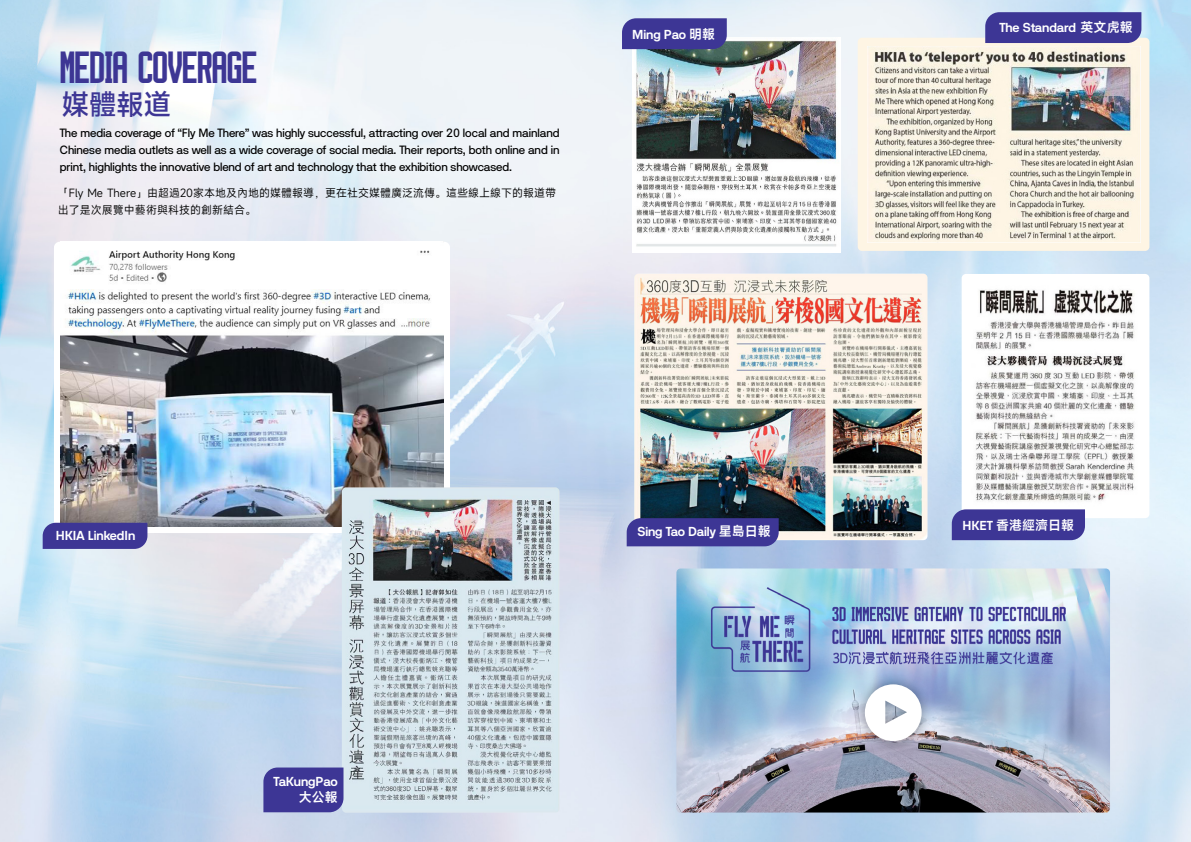
<style>
.page{position:relative;width:1191px;height:842px;background:#fff}
.page>*{position:absolute;margin:0;border:0;box-sizing:border-box;transform-origin:0 0}
.t1{font:36px "Thernaly";letter-spacing:-.025em;color:#3d3694}
.t2{font:500 28px "Mi Sans";color:#3d3695}
.t3{font:600 13px "Magnetik";color:#fff}
.t4{font:600 13px "Mi Sans";color:#fff}
.t5{font:12px/17px "Magnetik";color:#000;text-align:justify}
.t6{font:11px/17px "Mi Sans";color:#000}
.s1{font-family:"Mi Sans"}
.s2{font-family:"Magnetik"}
</style>
<div class="page">
<img style="left:0;top:0;width:1191px;height:842px">
<div style="left:857px;top:38px;width:292px;height:213px;background:#fef5e4;border-radius:4px"></div>
<img style="left:867px;top:46px;width:268px;height:196px">
<img style="left:632px;top:38px;width:208px;height:214px">
<div style="left:54px;top:242px;width:396px;height:291px;background:#fff;border-radius:6px"></div>
<img style="left:61px;top:250px;width:382px;height:277px">
<img style="left:342px;top:487px;width:217px;height:326px">
<div style="left:43px;top:523px;width:104px;height:26px;background:#3d3695"></div>
<div style="left:263px;top:767px;width:80px;height:45px;background:#3d3695"></div>
<div style="left:985px;top:12px;width:156px;height:31px;background:#3d3695"></div>
<div style="left:622px;top:18px;width:105px;height:31px;background:#3d3695"></div>
<img style="left:634px;top:274px;width:293px;height:266px">
<div style="left:626px;top:518px;width:152px;height:28px;background:#3d3695"></div>
<img style="left:961px;top:274px;width:188px;height:244px">
<div style="left:951px;top:509px;width:134px;height:31px;background:#3d3695"></div>
<img style="left:676px;top:568px;width:434px;height:244px">
<div style="left:852px;top:672px;width:82px;height:81px;background:#000;opacity:.4"></div>
<svg style="left:865px;top:684px;width:56px;height:57px"></svg>
<h1 class="t1" style="left:61px;top:49px;width:199px">MEDIA COVERAGE</h1>
<h2 class="t2" style="left:61px;top:86px;width:111px">媒體報道</h2>
<p class="t5" style="left:60px;top:125px;width:501px">The media coverage of “Fly Me There” was highly successful, attracting over 20 local and mainland Chinese media outlets as well as a wide coverage of social media. Their reports, both online and in print, highlights the innovative blend of art and technology that the exhibition showcased.</p>
<p class="t6" style="left:58px;top:184px;width:500px">「Fly Me There」由超過20家本地及內地的媒體報導，更在社交媒體廣泛流傳。這些線上線下的報道帶出了是次展覽中藝術與科技的創新結合。</p>
<p class="t3" style="left:632px;top:26px;width:84px">Ming Pao <span class="s1">明報</span></p>
<p class="t3" style="left:56px;top:527px;width:81px">HKIA LinkedIn</p>
<p class="t3" style="left:274px;top:773px;width:66px">TaKungPao</p>
<p class="t4" style="left:299px;top:788px;width:40px">大公報</p>
<p class="t3" style="left:637px;top:524px;width:135px">Sing Tao Daily <span class="s1">星島日報</span></p>
<p class="t3" style="left:999px;top:20px;width:135px">The Standard <span class="s1">英文虎報</span></p>
<p class="t4" style="left:962px;top:516px;width:113px"><span class="s2">HKET</span> 香港經濟日報</p>
</div>
